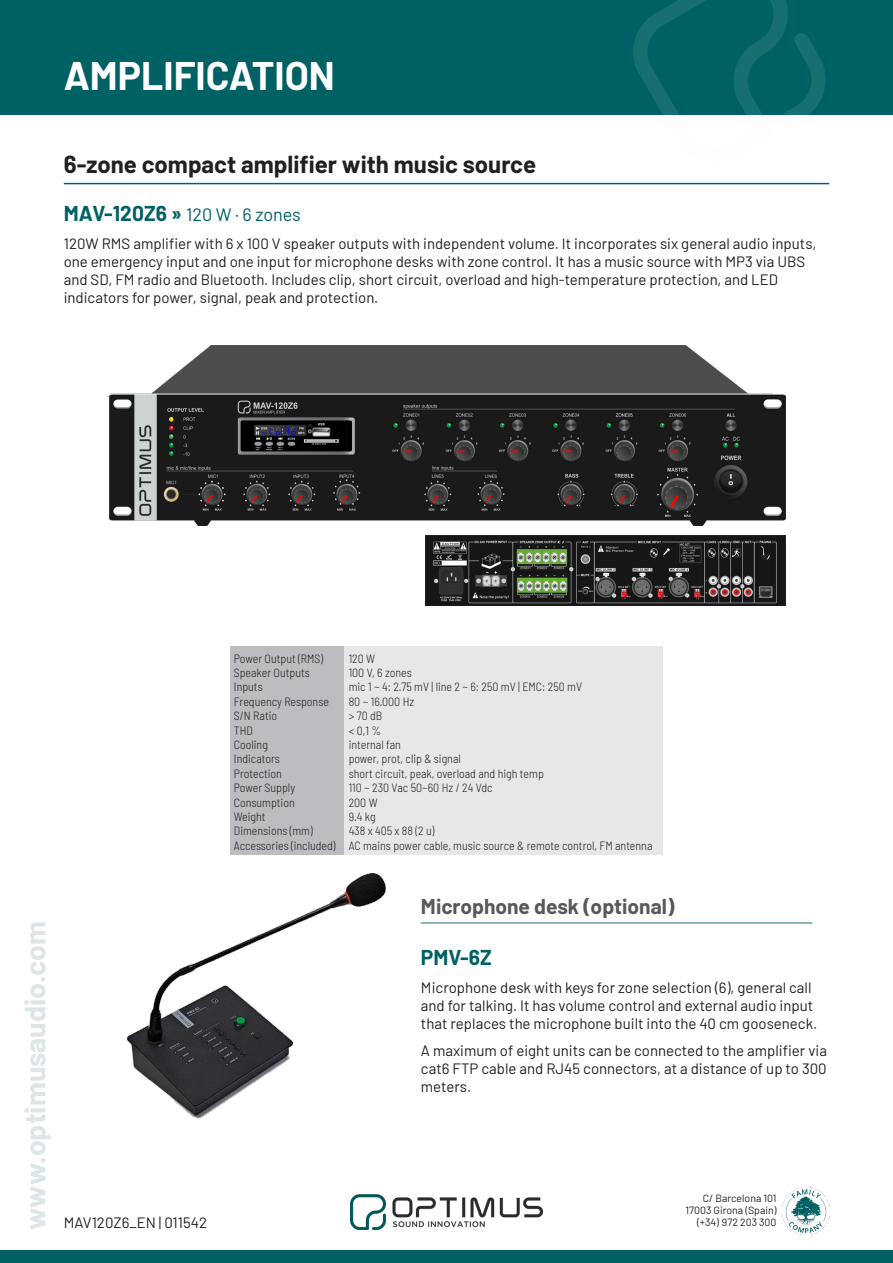
<style>
.page{position:relative;width:893px;height:1263px;background:#fff}
.page>*{position:absolute;margin:0;border:0;box-sizing:border-box;transform-origin:0 0}
.TITULAR1{font:700 39px "Barlow";color:#fff}
.INFOPIE{font:700 28.5px "Barlow";color:#dce5e7}
.TITULAR2{font:700 24px "Barlow";color:#231f20}
.TUTULAR3{font:700 21px "Barlow";color:#57585a}
.MODELO{font:700 21px "Barlow";color:#006164}
.MODELO-2{font:18px "Barlow";color:#006164}
.DESCRIPCIÓN{font:15px/18px "Barlow";color:#231f20}
.INFOPIE-2{font:15px "Barlow";color:#231f20}
.TABLA{font:300 semi-condensed 12px "Barlow";color:#231f20}
.INFOPIE-3{font:10.5px "Barlow";color:#231f20}
.s1{font-weight:700;font-size:21px}
</style>
<div class="page">
<div style="left:0;top:0;width:893px;height:115px;background:#006164"></div>
<img style="left:611px;top:0;width:219px;height:184px">
<hr style="left:64px;top:183px;width:765px;height:1px;background:#006164">
<div style="left:230px;top:646px;width:114px;height:209px;background:#bcbdc0"></div>
<div style="left:344px;top:646px;width:319px;height:209px;background:#e6e7e9"></div>
<img style="left:107px;top:346px;width:679px;height:180px">
<img style="left:425px;top:535px;width:361px;height:71px">
<hr style="left:421px;top:923px;width:391px;height:1px;background:#1d777b">
<div style="left:0;top:1250px;width:893px;height:13px;background:#006164"></div>
<img style="left:351px;top:1194px;width:191px;height:36px">
<img style="left:782px;top:1187px;width:47px;height:47px">
<img style="left:127px;top:873px;width:259px;height:246px">
<p class="TITULAR1" style="left:64px;top:47px;width:273px">AMPLIFICATION</p>
<p class="TITULAR2" style="left:64px;top:146px;width:474px">6-zone compact amplifier with music source</p>
<p class="MODELO-2" style="left:64px;top:201px;width:239px"><span class="s1">MAV-120Z6 »</span> 120 W · 6 zones</p>
<p class="DESCRIPCIÓN" style="left:64px;top:233px;width:754px">120W RMS amplifier with 6 x 100 V speaker outputs with independent volume. It incorporates six general audio inputs, one emergency input and one input for microphone desks with zone control. It has a music source with MP3 via UBS and SD, FM radio and Bluetooth. Includes clip, short circuit, overload and high-temperature protection, and LED indicators for power, signal, peak and protection.</p>
<p class="INFOPIE" style="left:14px;top:1230px;width:310px;rotate:-90deg">www.optimusaudio.com</p>
<p class="INFOPIE-2" style="left:64px;top:1211px;width:145px">MAV120Z6_EN | 011542</p>
<p class="TABLA" style="left:234px;top:650px;width:91px">Power Output (RMS)</p>
<p class="TABLA" style="left:234px;top:664px;width:77px">Speaker Outputs</p>
<p class="TABLA" style="left:234px;top:678px;width:30px">Inputs</p>
<p class="TABLA" style="left:234px;top:693px;width:97px">Frequency Response</p>
<p class="TABLA" style="left:234px;top:707px;width:45px">S/N Ratio</p>
<p class="TABLA" style="left:234px;top:722px;width:21px">THD</p>
<p class="TABLA" style="left:234px;top:736px;width:36px">Cooling</p>
<p class="TABLA" style="left:234px;top:750px;width:48px">Indicators</p>
<p class="TABLA" style="left:234px;top:765px;width:50px">Protection</p>
<p class="TABLA" style="left:234px;top:779px;width:63px">Power Supply</p>
<p class="TABLA" style="left:234px;top:794px;width:62px">Consumption</p>
<p class="TABLA" style="left:234px;top:808px;width:33px">Weight</p>
<p class="TABLA" style="left:234px;top:822px;width:80px">Dimensions (mm)</p>
<p class="TABLA" style="left:234px;top:837px;width:103px">Accessories (included)</p>
<p class="TABLA" style="left:349px;top:650px;width:28px">120 W</p>
<p class="TABLA" style="left:349px;top:664px;width:65px">100 V, 6 zones</p>
<p class="TABLA" style="left:349px;top:678px;width:235px">mic 1 ~ 4: 2.75 mV | line 2 ~ 6: 250 mV | EMC: 250 mV</p>
<p class="TABLA" style="left:349px;top:693px;width:67px">80 ~ 16.000 Hz</p>
<p class="TABLA" style="left:349px;top:707px;width:35px">&gt; 70 dB</p>
<p class="TABLA" style="left:349px;top:722px;width:34px">&lt; 0,1 %</p>
<p class="TABLA" style="left:349px;top:736px;width:54px">internal fan</p>
<p class="TABLA" style="left:349px;top:750px;width:114px">power, prot, clip &amp; signal</p>
<p class="TABLA" style="left:349px;top:765px;width:197px">short circuit, peak, overload and high temp</p>
<p class="TABLA" style="left:349px;top:779px;width:145px">110 ~ 230 Vac 50~60 Hz / 24 Vdc</p>
<p class="TABLA" style="left:349px;top:794px;width:30px">200 W</p>
<p class="TABLA" style="left:349px;top:808px;width:29px">9.4 kg</p>
<p class="TABLA" style="left:349px;top:822px;width:87px">438 x 405 x 88 (2 u)</p>
<p class="TABLA" style="left:349px;top:837px;width:305px">AC mains power cable, music source &amp; remote control, FM antenna</p>
<p class="TUTULAR3" style="left:421px;top:891px;width:255px">Microphone desk (optional)</p>
<p class="MODELO" style="left:421px;top:942px;width:72px">PMV-6Z</p>
<p class="DESCRIPCIÓN" style="left:421px;top:977px;width:398px">Microphone desk with keys for zone selection (6), general call and for talking. It has volume control and external audio input that replaces the microphone built into the 40 cm gooseneck.</p>
<p class="DESCRIPCIÓN" style="left:421px;top:1040px;width:408px;text-align:justify">A maximum of eight units can be connected to the amplifier via cat6 FTP cable and RJ45 connectors, at a distance of up to 300 meters.</p>
<p class="INFOPIE-3" style="left:703px;top:1191px;width:75px">C/ Barcelona 101</p>
<p class="INFOPIE-3" style="left:686px;top:1203px;width:92px">17003 Girona (Spain)</p>
<p class="INFOPIE-3" style="left:697px;top:1215px;width:81px">(+34) 972 203 300</p>
</div>
